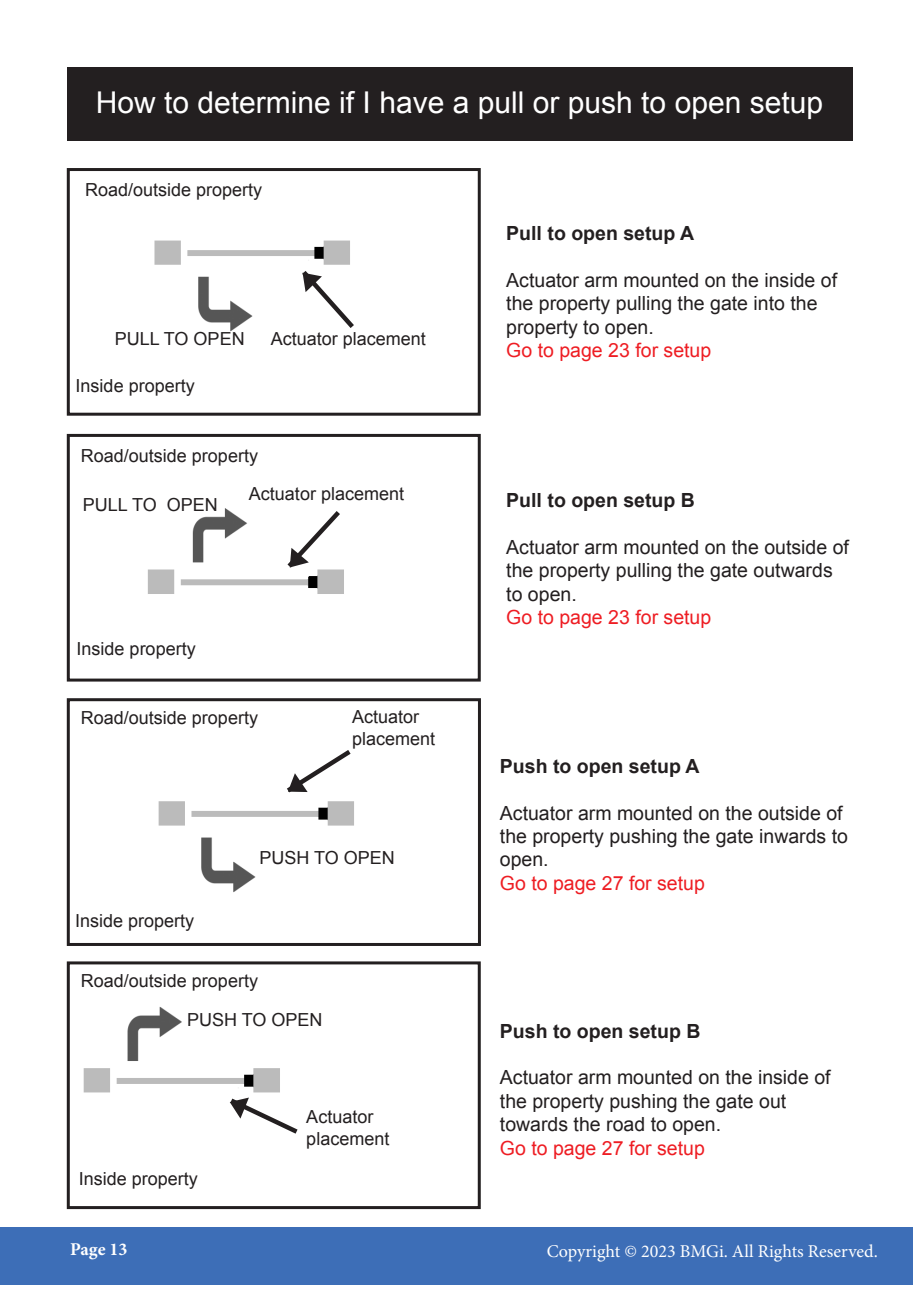
<style>
.page{position:relative;width:919px;height:1289px;background:#fff}
.page>*{position:absolute;margin:0;border:0;box-sizing:border-box;transform-origin:0 0}
.t1{font:30px "Arial";color:#fff}
.t2{font:19.5px/23.4px "Arial";color:#231f20}
.t3{font:19.5px "Arial";color:#ee1d23}
.t4{font:700 19.5px "Arial";color:#231f20}
.t5{font:18px "Arial";color:#231f20}
.t6{font:18px "Minion Pro";color:#fff}
.t7{font:700 18px "Minion Pro";color:#fff}
</style>
<div class="page">
<div style="left:0;top:1227px;width:912px;height:57px;background:#3d6eb7"></div>
<div style="left:67px;top:67px;width:785px;height:73px;background:#231f20"></div>
<img style="left:154px;top:240px;width:196px;height:92px">
<img style="left:136px;top:508px;width:255px;height:174px">
<img style="left:158px;top:801px;width:196px;height:92px">
<img style="left:83px;top:1007px;width:197px;height:86px">
<svg style="left:297px;top:266px;width:57px;height:66px"></svg>
<svg style="left:287px;top:750px;width:64px;height:43px"></svg>
<svg style="left:283px;top:508px;width:61px;height:64px"></svg>
<svg style="left:229px;top:1097px;width:69px;height:37px"></svg>
<div style="left:67px;top:168px;width:413px;height:247px;border:3px solid #231f20"></div>
<div style="left:67px;top:434px;width:413px;height:247px;border:3px solid #231f20"></div>
<div style="left:67px;top:698px;width:414px;height:247px;border:3px solid #231f20"></div>
<div style="left:67px;top:961px;width:413px;height:247px;border:3px solid #231f20"></div>
<p class="t1" style="left:96px;top:83px;width:729px">How to determine if I have a pull or push to open setup</p>
<p class="t5" style="left:85px;top:178px;width:179px">Road/outside property</p>
<p class="t5" style="left:115px;top:327px;width:131px">PULL TO OPEN</p>
<p class="t5" style="left:271px;top:327px;width:157px">Actuator placement</p>
<p class="t5" style="left:76px;top:373px;width:121px">Inside property</p>
<p class="t5" style="left:81px;top:444px;width:179px">Road/outside property</p>
<p class="t5" style="left:83px;top:492px;width:136px">PULL TO OPEN</p>
<p class="t5" style="left:249px;top:482px;width:157px">Actuator placement</p>
<p class="t5" style="left:77px;top:637px;width:121px">Inside property</p>
<p class="t5" style="left:81px;top:705px;width:179px">Road/outside property</p>
<p class="t5" style="left:352px;top:705px;width:69px">Actuator</p>
<p class="t5" style="left:352px;top:726px;width:85px">placement</p>
<p class="t5" style="left:75px;top:909px;width:121px">Inside property</p>
<p class="t5" style="left:259px;top:845px;width:137px">PUSH TO OPEN</p>
<p class="t5" style="left:81px;top:969px;width:179px">Road/outside property</p>
<p class="t5" style="left:187px;top:1007px;width:137px">PUSH TO OPEN</p>
<p class="t5" style="left:79px;top:1166px;width:121px">Inside property</p>
<p class="t5" style="left:306px;top:1105px;width:69px">Actuator</p>
<p class="t5" style="left:306px;top:1126px;width:85px">placement</p>
<p class="t4" style="left:506px;top:220px;width:189px">Pull to open setup A</p>
<p class="t2" style="left:506px;top:268px;width:332px">Actuator arm mounted on the inside of the property pulling the gate into the property to open.</p>
<p class="t3" style="left:506px;top:337px;width:206px">Go to page 23 for setup</p>
<p class="t4" style="left:506px;top:487px;width:190px">Pull to open setup B</p>
<p class="t2" style="left:506px;top:535px;width:344px">Actuator arm mounted on the outside of the property pulling the gate outwards to open.</p>
<p class="t3" style="left:506px;top:604px;width:206px">Go to page 23 for setup</p>
<p class="t4" style="left:500px;top:753px;width:201px">Push to open setup A</p>
<p class="t2" style="left:500px;top:801px;width:349px">Actuator arm mounted on the outside of the property pushing the gate inwards to open.</p>
<p class="t3" style="left:500px;top:870px;width:206px">Go to page 27 for setup</p>
<p class="t4" style="left:500px;top:1017px;width:202px">Push to open setup B</p>
<p class="t2" style="left:500px;top:1066px;width:332px">Actuator arm mounted on the inside of the property pushing the gate out</p>
<p class="t2" style="left:500px;top:1112px;width:223px">towards the road to open.</p>
<p class="t3" style="left:500px;top:1134px;width:206px">Go to page 27 for setup</p>
<p class="t7" style="left:70px;top:1236px;width:59px">Page 13</p>
<p class="t6" style="left:546px;top:1239px;width:332px">Copyright © 2023 BMGi. All Rights Reserved.</p>
</div>
